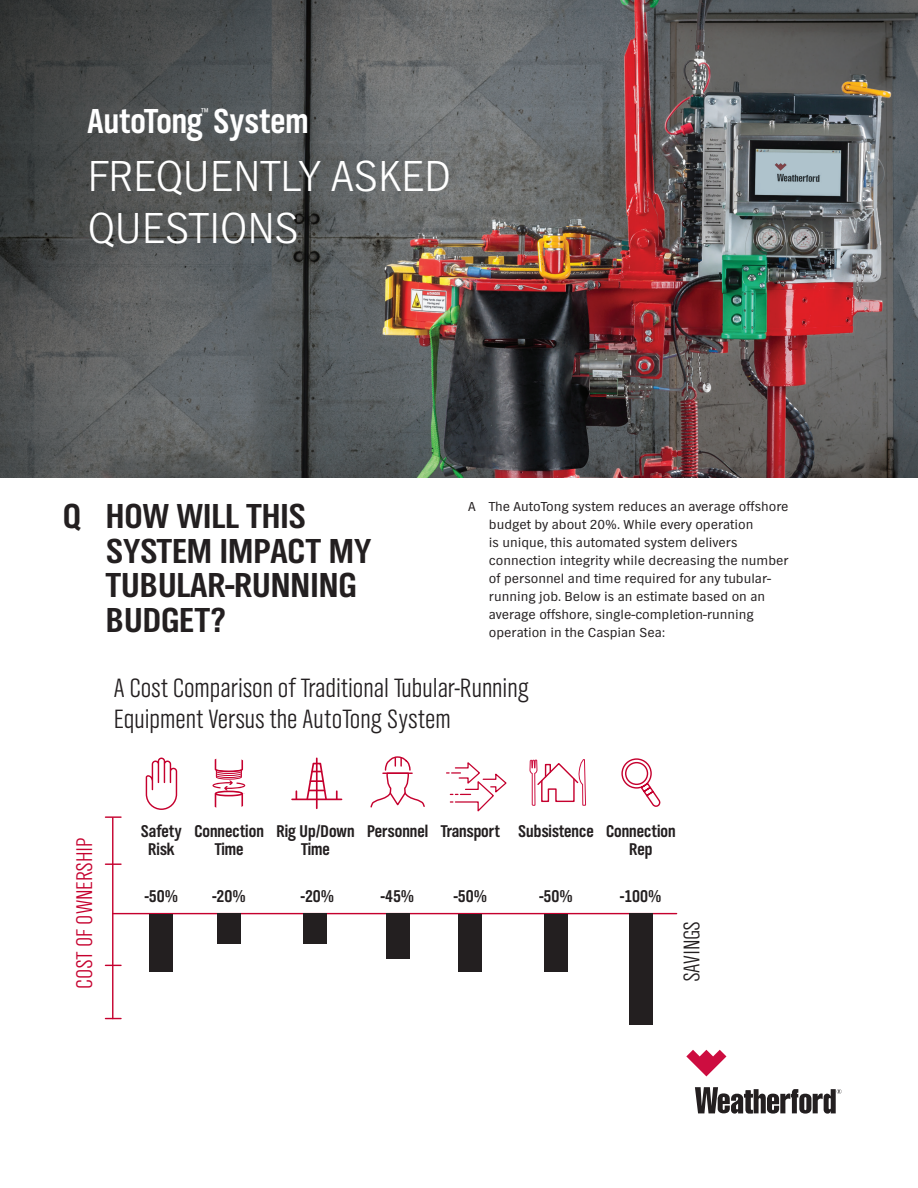
<style>
.page{position:relative;width:918px;height:1188px;background:#fff}
.page>*{position:absolute;margin:0;border:0;box-sizing:border-box;transform-origin:0 0}
.t1{font:300 45px/51.8px "TV Nord EF";color:#fff}
.t2{font:36px/34.5px "TV Nord EF Bold Con";color:#231f20;scale:1.08 1}
.t3{font:36px "TV Nord EF Bold Con";color:#fff}
.t4{font:27.45px/31.3px "TV Nord EF Light Con";color:#231f20}
.t5{font:23.55px "TV Nord EF Light Con";color:#c5002e}
.t6{font:23.55px "TV Nord EF Light Con";letter-spacing:-.015em;color:#231f20}
.t7{font:17.7px/17.7px "TV Nord EF Bold Con";color:#231f20;text-align:center}
.t8{font:13.5px/18px "TV Nord EF";color:#231f20;scale:1.08 1}
.t9{font:10.5px "TV Nord EF";color:#fff}
</style>
<div class="page">
<img style="left:0;top:0;width:918px;height:477px">
<svg style="left:686px;top:1050px;width:40px;height:26px"></svg>
<svg style="left:695px;top:1087px;width:147px;height:27px"></svg>
<hr style="left:113px;top:913px;width:564px;height:1px;background:#c5002e">
<hr style="left:112px;top:818px;width:1px;height:201px;background:#c5002e">
<svg style="left:370px;top:756px;width:55px;height:52px"></svg>
<div style="left:386px;top:914px;width:24px;height:45px;background:#231f20"></div>
<svg style="left:529px;top:759px;width:57px;height:47px"></svg>
<div style="left:544px;top:914px;width:24px;height:58px;background:#231f20"></div>
<svg style="left:621px;top:758px;width:40px;height:49px"></svg>
<div style="left:629px;top:914px;width:24px;height:111px;background:#231f20"></div>
<svg style="left:105px;top:1018px;width:16px;height:1px"></svg>
<svg style="left:105px;top:816px;width:16px;height:2px"></svg>
<svg style="left:105px;top:864px;width:16px;height:1px"></svg>
<svg style="left:105px;top:965px;width:16px;height:1px"></svg>
<div style="left:150px;top:914px;width:23px;height:58px;background:#231f20"></div>
<svg style="left:146px;top:758px;width:31px;height:52px"></svg>
<svg style="left:447px;top:762px;width:60px;height:50px"></svg>
<div style="left:458px;top:914px;width:24px;height:58px;background:#231f20"></div>
<hr style="left:292px;top:799px;width:50px;height:1px;background:#c5002e">
<hr style="left:316px;top:758px;width:2px;height:50px;background:#c5002e">
<svg style="left:305px;top:762px;width:23px;height:39px"></svg>
<svg style="left:336px;top:791px;width:2px;height:8px"></svg>
<div style="left:304px;top:914px;width:23px;height:30px;background:#231f20"></div>
<div style="left:217px;top:914px;width:24px;height:30px;background:#231f20"></div>
<svg style="left:212px;top:759px;width:33px;height:49px"></svg>
<p class="t3" style="left:87px;top:100px;width:223px">AutoTong System</p>
<p class="t9" style="left:201px;top:107px;width:9px">™</p>
<p class="t1" style="left:87px;top:151px;width:365px">FREQUENTLY ASKED<br>QUESTIONS</p>
<p class="t2" style="left:63px;top:500px;width:18px">Q</p>
<p class="t2" style="left:106px;top:500px;width:247px">HOW WILL THIS<br>SYSTEM IMPACT MY<br>TUBULAR-RUNNING<br>BUDGET?</p>
<p class="t8" style="left:489px;top:498px;width:279px;text-indent:-21px">A The AutoTong system reduces an average offshore budget by about 20%. While every operation<br>is unique, this automated system delivers connection integrity while decreasing the number of personnel and time required for any tubular&shy;running job. Below is an estimate based on an average offshore, single-completion-running operation in the Caspian Sea:</p>
<p class="t4" style="left:114px;top:673px;width:417px">A Cost Comparison of Traditional Tubular-Running<br>Equipment Versus the AutoTong System</p>
<p class="t5" style="left:72px;top:989px;width:153px;rotate:-90deg">COST OF OWNERSHIP</p>
<p class="t7" style="left:141px;top:823px;width:43px">Safety<br>Risk</p>
<p class="t7" style="left:145px;top:887px;width:35px">-50%</p>
<p class="t7" style="left:194px;top:823px;width:71px">Connection<br>Time</p>
<p class="t7" style="left:213px;top:887px;width:35px">-20%</p>
<p class="t7" style="left:276px;top:823px;width:80px">Rig Up/Down<br>Time</p>
<p class="t7" style="left:301px;top:887px;width:35px">-20%</p>
<p class="t7" style="left:367px;top:823px;width:63px">Personnel</p>
<p class="t7" style="left:441px;top:823px;width:61px">Transport</p>
<p class="t7" style="left:381px;top:887px;width:35px">-45%</p>
<p class="t7" style="left:454px;top:887px;width:35px">-50%</p>
<p class="t7" style="left:518px;top:823px;width:77px">Subsistence</p>
<p class="t7" style="left:539px;top:887px;width:35px">-50%</p>
<p class="t7" style="left:606px;top:823px;width:71px">Connection<br>Rep</p>
<p class="t7" style="left:620px;top:887px;width:43px">-100%</p>
<p class="t6" style="left:680px;top:982px;width:63px;rotate:-90deg">SAVINGS</p>
</div>
